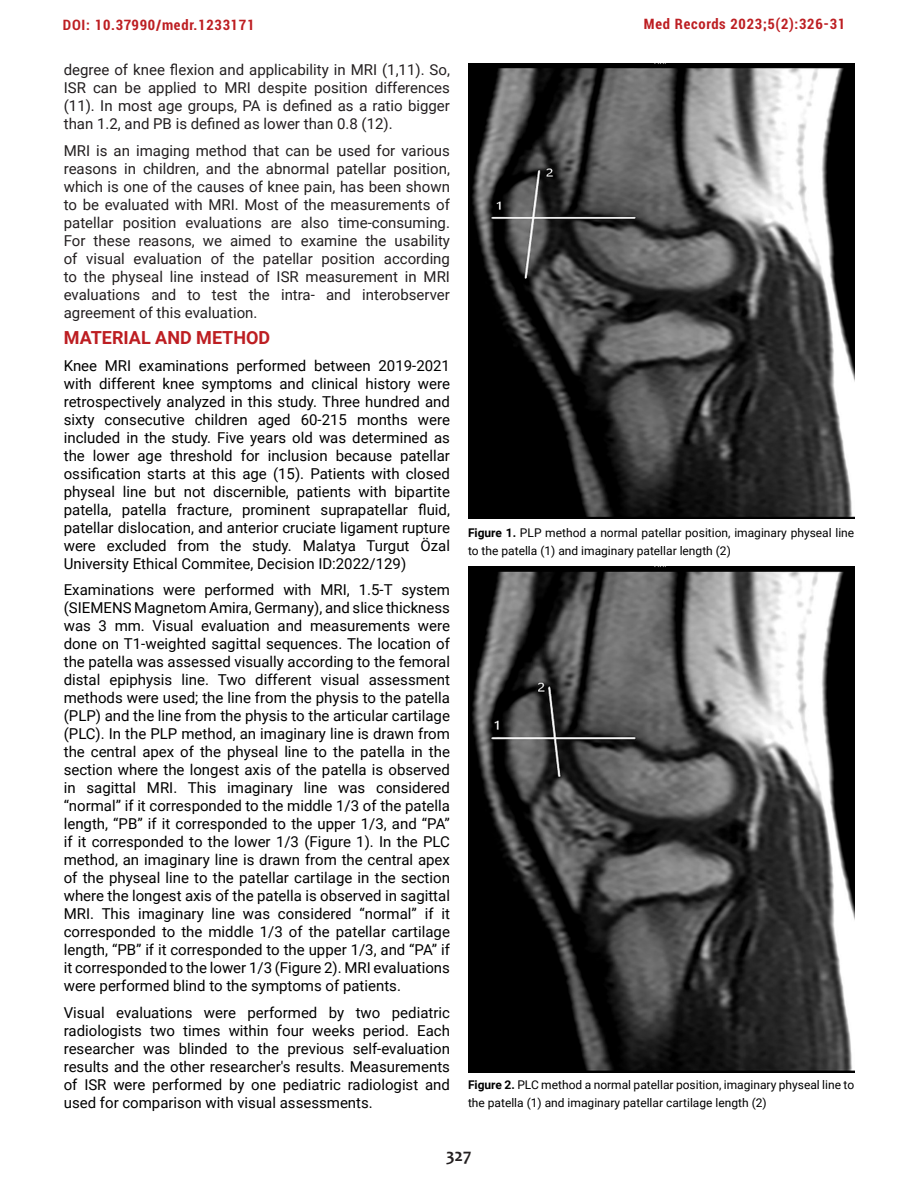
<style>
.page{position:relative;width:918px;height:1188px;background:#fff}
.page>*{position:absolute;margin:0;border:0;box-sizing:border-box;transform-origin:0 0}
.t1{font:700 18px "Roboto";color:#bd1e22}
.t2{font:700 18px "Candara";color:#231f20}
.t3{font:15px/18px "Roboto";color:#000;text-align:justify}
.t4{font:15px/18px "Roboto";color:#231f20;text-align:justify}
.t5{font:700 condensed 15px "Roboto";letter-spacing:.05em;color:#bd1e22}
.t6{font:12px/18px "Roboto";color:#000}
.s1{font-weight:700}
</style>
<div class="page">
<img style="left:468px;top:64px;width:386px;height:455px">
<img style="left:468px;top:567px;width:386px;height:505px">
<p class="t5" style="left:63px;top:14px;width:193px">DOI: 10.37990/medr.1233171</p>
<p class="t5" style="left:644px;top:14px;width:203px">Med Records 2023;5(2):326-31</p>
<p class="t4" style="left:64px;top:60px;width:388px">degree of knee flexion and applicability in MRI (1,11). So, ISR can be applied to MRI despite position differences (11). In most age groups, PA is defined as a ratio bigger than 1.2, and PB is defined as lower than 0.8 (12).</p>
<p class="t4" style="left:64px;top:141px;width:388px">MRI is an imaging method that can be used for various reasons in children, and the abnormal patellar position, which is one of the causes of knee pain, has been shown to be evaluated with MRI. Most of the measurements of patellar position evaluations are also time-consuming.<br>For these reasons, we aimed to examine the usability of visual evaluation of the patellar position according to the physeal line instead of ISR measurement in MRI evaluations and to test the intra- and interobserver agreement of this evaluation.</p>
<p class="t1" style="left:64px;top:325px;width:208px">MATERIAL AND METHOD</p>
<p class="t3" style="left:64px;top:356px;width:388px">Knee MRI examinations performed between 2019-2021 with different knee symptoms and clinical history were retrospectively analyzed in this study. Three hundred and sixty consecutive children aged 60-215 months were included in the study. Five years old was determined as the lower age threshold for inclusion because patellar ossification starts at this age (15). Patients with closed physeal line but not discernible, patients with bipartite patella, patella fracture, prominent suprapatellar fluid, patellar dislocation, and anterior cruciate ligament rupture were excluded from the study. Malatya Turgut Özal University Ethical Commitee, Decision ID:2022/129)</p>
<p class="t3" style="left:64px;top:580px;width:388px">Examinations were performed with MRI, 1.5-T system (SIEMENS Magnetom Amira, Germany), and slice thickness was 3 mm. Visual evaluation and measurements were done on T1-weighted sagittal sequences. The location of the patella was assessed visually according to the femoral distal epiphysis line. Two different visual assessment methods were used; the line from the physis to the patella (PLP) and the line from the physis to the articular cartilage (PLC). In the PLP method, an imaginary line is drawn from the central apex of the physeal line to the patella in the section where the longest axis of the patella is observed in sagittal MRI. This imaginary line was considered “normal” if it corresponded to the middle 1/3 of the patella length, “PB” if it corresponded to the upper 1/3, and “PA” if it corresponded to the lower 1/3 (Figure 1). In the PLC method, an imaginary line is drawn from the central apex of the physeal line to the patellar cartilage in the section where the longest axis of the patella is observed in sagittal MRI. This imaginary line was considered “normal” if it corresponded to the middle 1/3 of the patellar cartilage length, “PB” if it corresponded to the upper 1/3, and “PA” if it corresponded to the lower 1/3 (Figure 2). MRI evaluations were performed blind to the symptoms of patients.</p>
<p class="t3" style="left:64px;top:1003px;width:388px">Visual evaluations were performed by two pediatric radiologists two times within four weeks period. Each researcher was blinded to the previous self-evaluation results and the other researcher's results. Measurements of ISR were performed by one pediatric radiologist and used for comparison with visual assessments.</p>
<p class="t6" style="left:468px;top:523px;width:388px"><span class="s1">Figure 1.</span> PLP method a normal patellar position, imaginary physeal line to the patella (1) and imaginary patellar length (2)</p>
<p class="t6" style="left:468px;top:1075px;width:388px"><span class="s1">Figure 2.</span> PLC method a normal patellar position, imaginary physeal line to the patella (1) and imaginary patellar cartilage length (2)</p>
<p class="t2" style="left:446px;top:1143px;width:27px">327</p>
</div>
